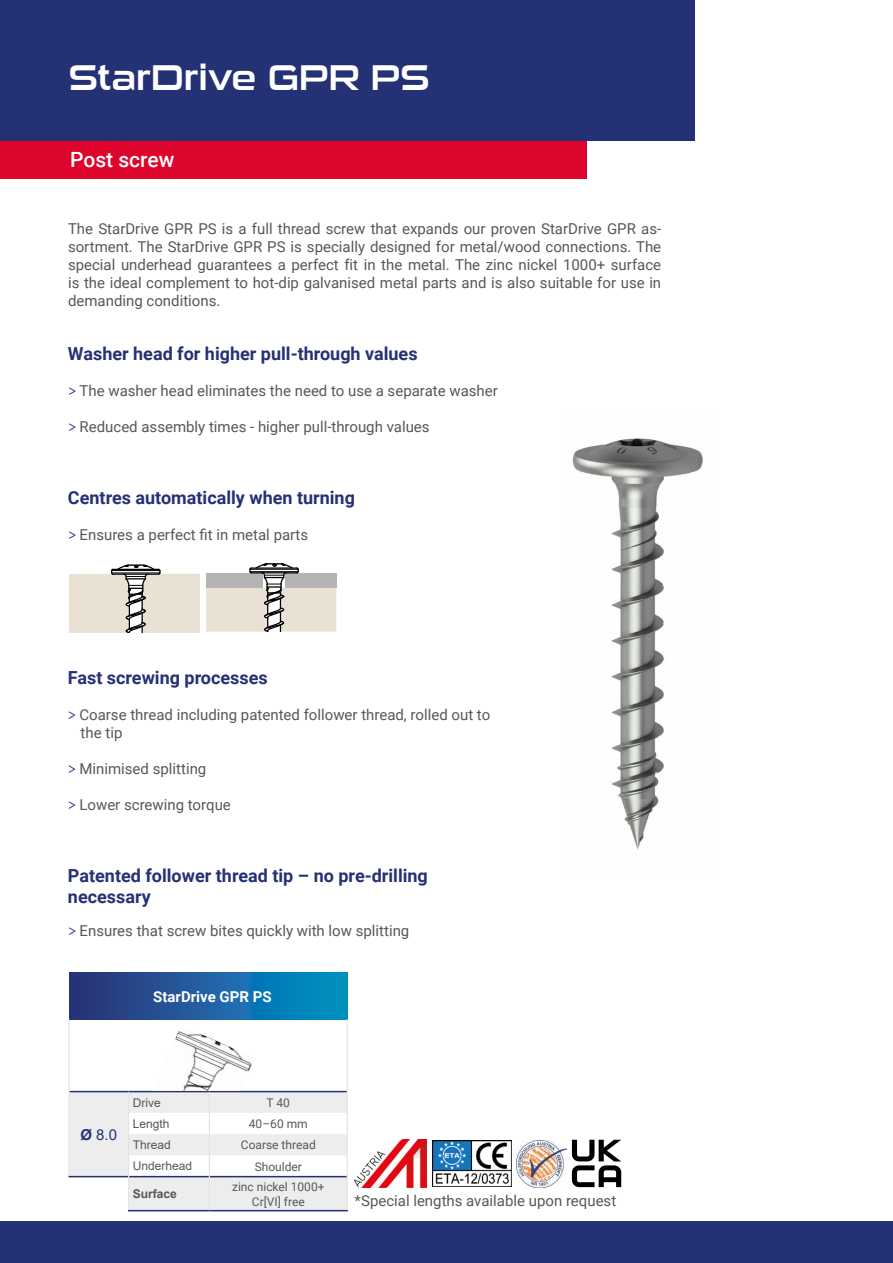
<style>
.page{position:relative;width:893px;height:1263px;background:#fff}
.page>*{position:absolute;margin:0;border:0;box-sizing:border-box;transform-origin:0 0}
.t1{font:36px "Sui Generis Rg SSH";color:#fff}
.t2{font:500 21px "Roboto";color:#fff}
.t3{font:700 18px/21px "Roboto";color:#253175}
.t4{font:15px/18px "Roboto";color:#575756;text-align:justify}
.t5{font:700 15px "Roboto";color:#fff}
.t6{font:15px "Arial";color:#253175}
.t7{font:12px/15px "Roboto";color:#575756;text-align:center}
.t8{font:12px "Arial";color:#575756}
.t9{font:700 12px "Arial";color:#575756}
.s1{font-family:"Jura";font-weight:500;color:#253175}
.s2{font-weight:700}
</style>
<div class="page">
<div style="left:0;top:1221px;width:893px;height:42px;background:#253175"></div>
<div style="left:0;top:140px;width:586px;height:39px;background:#dd052b"></div>
<div style="left:0;top:0;width:694px;height:140px;background:#253175"></div>
<img style="left:572px;top:438px;width:131px;height:412px">
<svg style="left:206px;top:563px;width:130px;height:69px"></svg>
<svg style="left:69px;top:564px;width:130px;height:69px;background:#dad4ca"></svg>
<svg style="left:69px;top:972px;width:278px;height:47px;background:#1762a0"></svg>
<hr style="left:347px;top:1019px;width:1px;height:72px;background:#e3e3e4">
<hr style="left:68px;top:1176px;width:60px;height:1px;background:#253175">
<hr style="left:68px;top:1019px;width:2px;height:72px;background:#e3e3e4">
<hr style="left:68px;top:1091px;width:2px;height:22px;background:#e3e3e4">
<hr style="left:68px;top:1113px;width:2px;height:21px;background:#e3e3e4">
<hr style="left:68px;top:1134px;width:2px;height:21px;background:#e3e3e4">
<hr style="left:68px;top:1155px;width:2px;height:21px;background:#e3e3e4">
<svg style="left:69px;top:1091px;width:279px;height:120px"></svg>
<hr style="left:128px;top:1176px;width:1px;height:34px;background:#e3e3e4">
<img style="left:152px;top:1031px;width:103px;height:60px">
<img style="left:516px;top:1140px;width:51px;height:47px">
<img style="left:433px;top:1140px;width:78px;height:46px">
<img style="left:355px;top:1140px;width:71px;height:47px">
<svg style="left:572px;top:1140px;width:49px;height:47px"></svg>
<h1 class="t1" style="left:69px;top:57px;width:362px">StarDrive GPR PS</h1>
<h2 class="t2" style="left:70px;top:145px;width:106px">Post screw</h2>
<p class="t4" style="left:68px;top:219px;width:595px">The StarDrive GPR PS is a full thread screw that expands our proven StarDrive GPR as&shy;sortment. The StarDrive GPR PS is specially designed for metal/wood connections. The special underhead guarantees a perfect fit in the metal. The zinc nickel 1000+ surface is the ideal complement to hot-dip galvanised metal parts and is also suitable for use in demanding conditions.</p>
<p class="t3" style="left:68px;top:342px;width:351px">Washer head for higher pull-through values</p>
<p class="t4" style="left:68px;top:381px;width:431px"><span class="s1">&gt;</span> The washer head eliminates the need to use a separate washer</p>
<p class="t4" style="left:68px;top:417px;width:363px"><span class="s1">&gt;</span> Reduced assembly times - higher pull-through values</p>
<p class="t3" style="left:68px;top:486px;width:288px">Centres automatically when turning</p>
<p class="t4" style="left:68px;top:525px;width:242px"><span class="s1">&gt;</span> Ensures a perfect fit in metal parts</p>
<p class="t3" style="left:68px;top:666px;width:201px">Fast screwing processes</p>
<p class="t4" style="left:81px;top:705px;width:411px;text-indent:-13px"><span class="s1">&gt;</span> Coarse thread including patented follower thread, rolled out to the tip</p>
<p class="t4" style="left:68px;top:759px;width:140px"><span class="s1">&gt;</span> Minimised splitting</p>
<p class="t4" style="left:68px;top:795px;width:164px"><span class="s1">&gt;</span> Lower screwing torque</p>
<p class="t3" style="left:68px;top:864px;width:361px">Patented follower thread tip – no pre-drilling necessary</p>
<p class="t4" style="left:68px;top:921px;width:343px"><span class="s1">&gt;</span> Ensures that screw bites quickly with low splitting</p>
<p class="t5" style="left:153px;top:986px;width:120px">StarDrive GPR PS</p>
<p class="t6" style="left:80px;top:1124px;width:38px"><span class="s2">Ø</span> 8.0</p>
<p class="t8" style="left:133px;top:1094px;width:29px">Drive</p>
<p class="t7" style="left:267px;top:1094px;width:25px">T 40</p>
<p class="t8" style="left:133px;top:1115px;width:38px">Length</p>
<p class="t7" style="left:249px;top:1116px;width:60px">40–60 mm</p>
<p class="t8" style="left:133px;top:1137px;width:40px">Thread</p>
<p class="t7" style="left:241px;top:1137px;width:76px">Coarse thread</p>
<p class="t8" style="left:133px;top:1158px;width:61px">Underhead</p>
<p class="t7" style="left:255px;top:1158px;width:49px">Shoulder</p>
<p class="t9" style="left:133px;top:1185px;width:46px">Surface</p>
<p class="t7" style="left:232px;top:1178px;width:94px">zinc nickel 1000+<br>Cr[VI] free</p>
<p class="t4" style="left:355px;top:1190px;width:263px">*Special lengths available upon request</p>
</div>
